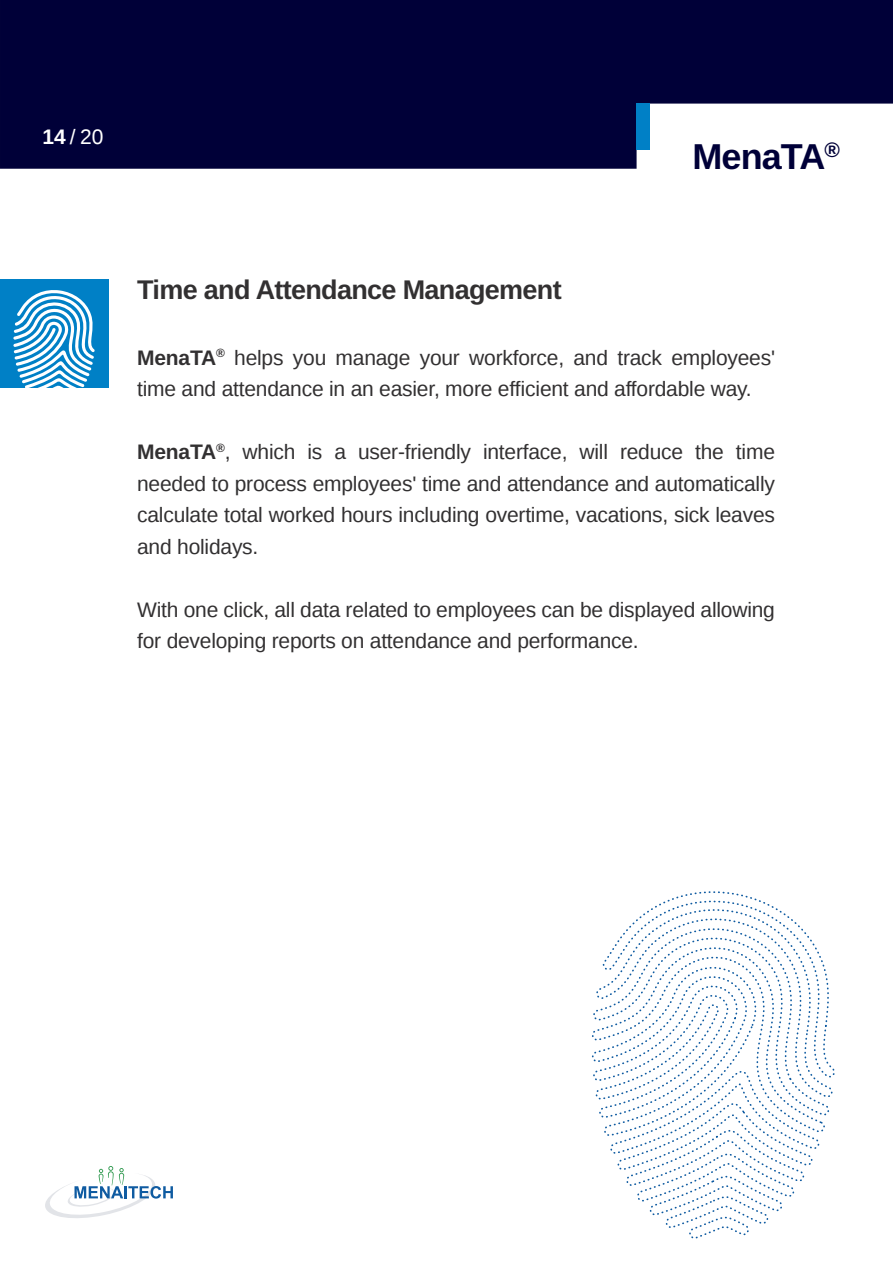
<style>
.page{position:relative;width:893px;height:1263px;background:#fff}
.page>*{position:absolute;margin:0;border:0;box-sizing:border-box;transform-origin:0 0}
.t1{font:700 36px "Liberation Sans";letter-spacing:-.025em;color:#000038}
.t2{font:700 27px "Liberation Sans";letter-spacing:-.025em;color:#323031}
.t3{font:21px/31.5px "Liberation Sans";letter-spacing:-.01em;color:#323031}
.t4{font:21px "Liberation Sans";color:#fff}
.s1{font-weight:700}
</style>
<div class="page">
<svg style="left:45px;top:1166px;width:128px;height:52px"></svg>
<svg style="left:0;top:0;width:893px;height:169px;background:#1b1b4d"></svg>
<div style="left:637px;top:104px;width:13px;height:46px;background:#0080c6"></div>
<div style="left:0;top:279px;width:108px;height:108px;background:#0080c6"></div>
<svg style="left:13px;top:290px;width:82px;height:98px"></svg>
<svg style="left:591px;top:891px;width:244px;height:348px"></svg>
<p class="t4" style="left:42px;top:125px;width:62px"><span class="s1">14</span>/20</p>
<h1 class="t1" style="left:692px;top:132px;width:149px">MenaTA<sup>®</sup></h1>
<p class="t2" style="left:137px;top:271px;width:426px">Time and Attendance Management</p>
<p class="t3" style="left:137px;top:343px;width:639px"><span class="s1">MenaTA</span><sup>®</sup> helps you manage your workforce, and track employees' time and attendance in an easier, more efficient and affordable way.</p>
<p class="t3" style="left:137px;top:437px;width:639px;text-align:justify"><span class="s1">MenaTA</span><sup>®</sup>, which is a user-friendly interface, will reduce the time needed to process employees' time and attendance and automatically calculate total worked hours including overtime, vacations, sick leaves and holidays.</p>
<p class="t3" style="left:137px;top:595px;width:639px">With one click, all data related to employees can be displayed allowing for developing reports on attendance and performance.</p>
</div>
